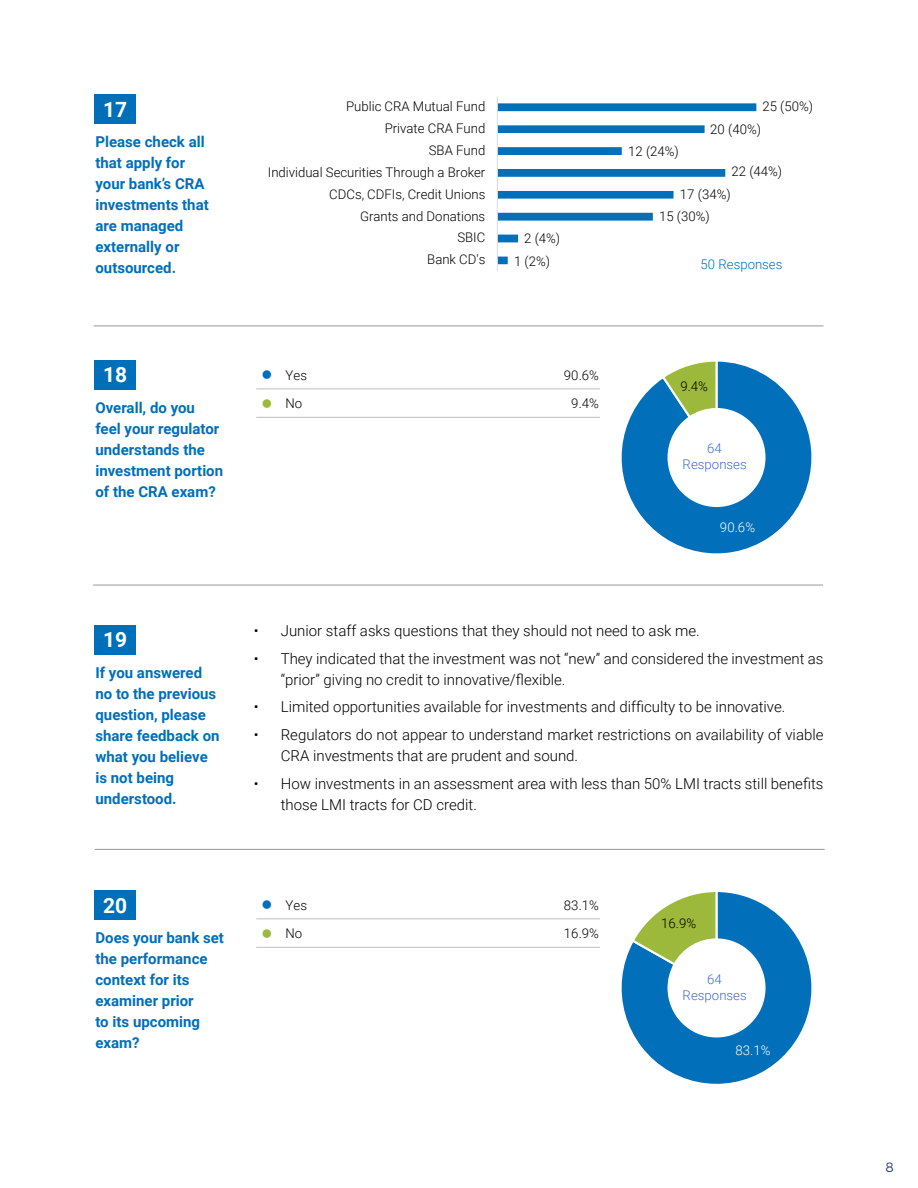
<style>
.page{position:relative;width:918px;height:1188px;background:#fff}
.page>*{position:absolute;margin:0;border:0;box-sizing:border-box;transform-origin:0 0}
.t1{font:700 21px "Roboto";color:#fff}
.t2{font:300 15px/21px "Roboto";color:#000}
.t3{font:700 15px/21px "Roboto";color:#006fba}
.t4{font:300 13.5px "Montserrat";color:#1b3668}
.t5{font:300 13.35px/21.9px "Roboto";color:#000}
.t6{font:300 13.35px/16px "Roboto";letter-spacing:.005em;color:#3b6ecc;text-align:center}
.t7{font:300 13.35px "Roboto";letter-spacing:.005em;color:#016fba}
.t8{font:300 13.35px "Roboto";color:#fff}
.s1{color:#016fba}
.s2{color:#9cb93b}
</style>
<div class="page">
<svg style="left:498px;top:103px;width:258px;height:161px"></svg>
<hr style="left:497px;top:96px;width:1px;height:175px;background:#d2def3">
<div style="left:94px;top:94px;width:42px;height:30px;background:#006fba"></div>
<svg style="left:621px;top:361px;width:191px;height:193px"></svg>
<hr style="left:256px;top:389px;width:344px;height:1px;background:#bfbfbf">
<hr style="left:256px;top:417px;width:344px;height:1px;background:#bfbfbf">
<div style="left:94px;top:360px;width:42px;height:30px;background:#006fba"></div>
<div style="left:94px;top:625px;width:42px;height:30px;background:#006fba"></div>
<svg style="left:621px;top:892px;width:191px;height:192px"></svg>
<hr style="left:256px;top:919px;width:344px;height:1px;background:#bfbfbf">
<hr style="left:256px;top:947px;width:344px;height:1px;background:#bfbfbf">
<div style="left:94px;top:890px;width:42px;height:30px;background:#006fba"></div>
<hr style="left:94px;top:326px;width:730px;height:1px;background:#999899">
<hr style="left:93px;top:585px;width:730px;height:1px;background:#999899">
<hr style="left:95px;top:849px;width:730px;height:1px;background:#999899">
<h1 class="t1" style="left:103px;top:95px;width:26px">17</h1>
<p class="t3" style="left:95px;top:131px;width:115px">Please check all that apply for your bank’s CRA investments that are managed externally or outsourced.</p>
<p class="t5" style="left:268px;top:95px;width:219px;text-align:right">Public CRA Mutual Fund<br>Private CRA Fund<br>SBA Fund<br>Individual Securities Through a Broker<br>CDCs, CDFIs, Credit Unions<br>Grants and Donations<br>SBIC<br>Bank CD's</p>
<p class="t5" style="left:514px;top:226px;width:48px;line-height:22.6px;text-indent:10px">2 (4%)<br>1 (2%)</p>
<p class="t5" style="left:762px;top:95px;width:52px">25 (50%)</p>
<p class="t5" style="left:628px;top:140px;width:52px">12 (24%)</p>
<p class="t5" style="left:710px;top:118px;width:52px">20 (40%)</p>
<p class="t5" style="left:731px;top:160px;width:52px">22 (44%)</p>
<p class="t5" style="left:659px;top:182px;width:73px;text-indent:21px">17 (34%)<br>15 (30%)</p>
<p class="t7" style="left:701px;top:255px;width:83px">50 Responses</p>
<h1 class="t1" style="left:103px;top:360px;width:26px">18</h1>
<p class="t5" style="left:261px;top:364px;width:47px"><span class="s1">●</span> Yes</p>
<p class="t5" style="left:564px;top:364px;width:37px">90.6%</p>
<p class="t3" style="left:95px;top:396px;width:101px">Overall, do you</p>
<p class="t5" style="left:261px;top:392px;width:42px"><span class="s2">●</span> No</p>
<p class="t5" style="left:571px;top:392px;width:29px">9.4%</p>
<p class="t3" style="left:95px;top:417px;width:129px">feel your regulator understands the investment portion of the CRA exam?</p>
<p class="t5" style="left:680px;top:375px;width:29px">9.4%</p>
<p class="t6" style="left:683px;top:440px;width:66px">64<br>Responses</p>
<p class="t8" style="left:720px;top:518px;width:37px">90.6%</p>
<h1 class="t1" style="left:103px;top:625px;width:26px">19</h1>
<p class="t3" style="left:95px;top:661px;width:126px">If you answered no to the previous question, please share feedback on what you believe is not being understood.</p>
<h1 class="t1" style="left:103px;top:890px;width:26px">20</h1>
<p class="t2" style="left:254px;top:619px;width:448px">• Junior staff asks questions that they should not need to ask me.</p>
<p class="t2" style="left:281px;top:647px;width:544px;text-indent:-27px">• They indicated that the investment was not “new” and considered the investment as “prior” giving no credit to innovative/flexible.</p>
<p class="t2" style="left:254px;top:696px;width:533px">• Limited opportunities available for investments and difficulty to be innovative.</p>
<p class="t2" style="left:281px;top:724px;width:544px;text-indent:-27px">• Regulators do not appear to understand market restrictions on availability of viable<br>CRA investments that are prudent and sound.</p>
<p class="t2" style="left:281px;top:772px;width:544px;text-indent:-27px">• How investments in an assessment area with less than 50% LMI tracts still benefits those LMI tracts for CD credit.</p>
<p class="t5" style="left:261px;top:894px;width:47px"><span class="s1">●</span> Yes</p>
<p class="t5" style="left:564px;top:894px;width:37px">83.1%</p>
<p class="t3" style="left:95px;top:927px;width:130px">Does your bank set</p>
<p class="t5" style="left:261px;top:922px;width:42px"><span class="s2">●</span> No</p>
<p class="t5" style="left:564px;top:922px;width:37px">16.9%</p>
<p class="t3" style="left:95px;top:948px;width:114px">the performance context for its examiner prior to its upcoming exam?</p>
<p class="t5" style="left:661px;top:912px;width:37px">16.9%</p>
<p class="t6" style="left:683px;top:970px;width:66px">64<br>Responses</p>
<p class="t8" style="left:735px;top:1041px;width:37px">83.1%</p>
<p class="t4" style="left:885px;top:1157px;width:10px">8</p>
</div>
